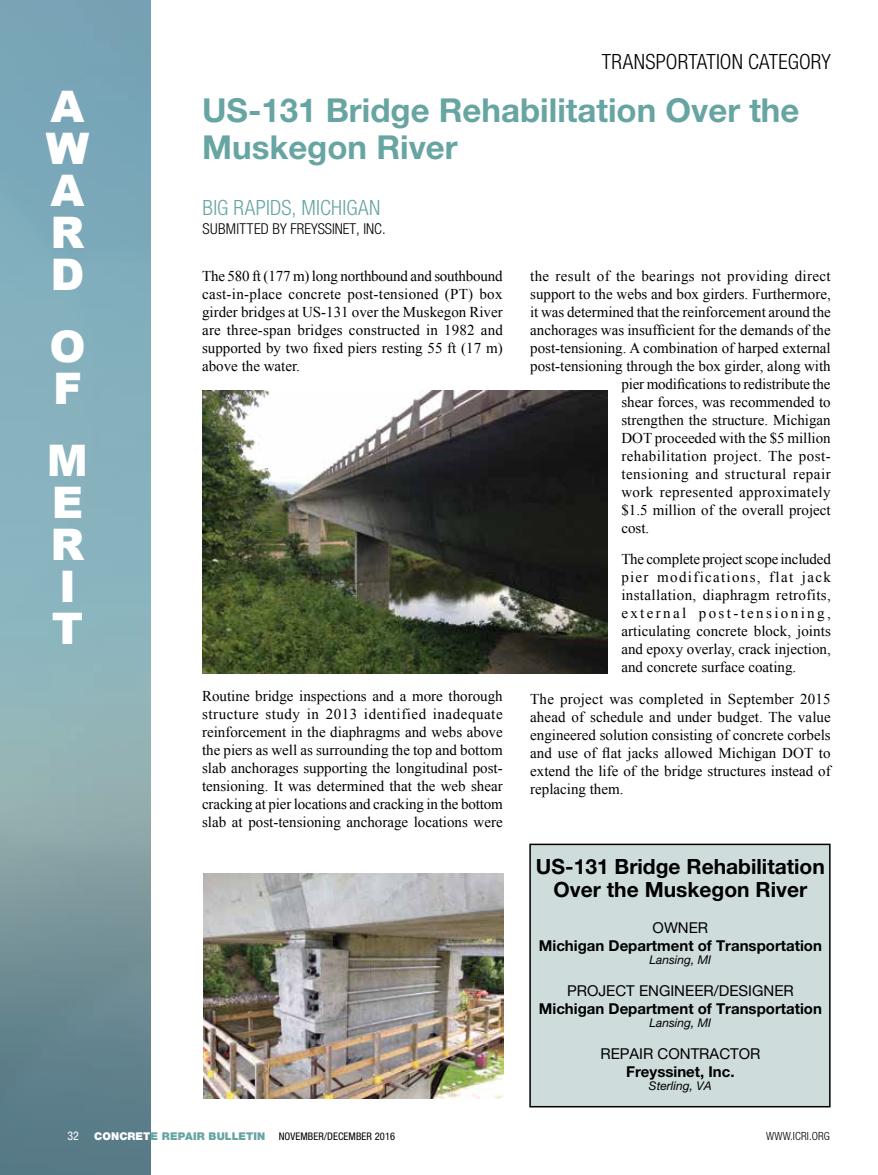
<style>
.page{position:relative;width:878px;height:1175px;background:#fff}
.page>*{position:absolute;margin:0;border:0;box-sizing:border-box;transform-origin:0 0}
.t1{font:900 43.5px/42px "Arial";color:#fff}
.t2{font:700 33px/37.5px "Helvetica Neue LT Std";color:#67a5a2}
.t3{font:700 21px/22.5px "Helvetica Neue LT Std";color:#000;text-align:center}
.t4{font:300 condensed 21px "Helvetica Neue LT Std";letter-spacing:.005em;color:#000}
.t5{font:300 condensed 21px "Helvetica Neue LT Std";letter-spacing:.01em;color:#67a5a2}
.t6{font:15px/18px "Times New Roman";color:#000;text-align:justify}
.t7{font:700 15px "Helvetica Neue LT Std";color:#000}
.t8{font:15px "Times New Roman";letter-spacing:.025em;color:#000}
.t9{font:15px "Helvetica Neue LT Std";color:#000}
.t10{font:15px "Times New Roman";letter-spacing:.03em;color:#000}
.t11{font:15px "Times New Roman";letter-spacing:.035em;color:#000}
.t12{font:300 condensed 15px "Helvetica Neue LT Std";color:#000}
.t13{font:italic 12px "Helvetica Neue LT Std";color:#000}
.t14{font:condensed 12px "Helvetica Neue LT Std";color:#fff}
.t15{font:300 condensed 11.25px "Helvetica Neue LT Std";letter-spacing:.01em;color:#000}
.t16{font:900 10.8px "Helvetica Neue LT Std";letter-spacing:.01em;color:#67a5a2}
.t17{font:condensed 10.5px "Helvetica Neue LT Std";letter-spacing:.01em;color:#000}
.s1{color:#fff}
</style>
<div class="page">
<svg style="left:0;top:0;width:150px;height:1174px;background:#7da4ae"></svg>
<div style="left:530px;top:844px;width:299px;height:262px;background:#cedddc"></div>
<div style="left:529px;top:843px;width:301px;height:264px;border:2px solid #000"></div>
<img style="left:202px;top:391px;width:406px;height:282px">
<img style="left:203px;top:873px;width:300px;height:225px">
<h1 class="t1" style="left:46px;top:84px;width:45px;text-align:justify">A W A R D</h1>
<h1 class="t1" style="left:49px;top:324px;width:38px">O<br>F</h1>
<h1 class="t1" style="left:47px;top:438px;width:43px">M<br>E<br>R<br>I<br>T</h1>
<h3 class="t4" style="left:602px;top:50px;width:230px">TRANSPORTATION CATEGORY</h3>
<h2 class="t2" style="left:202px;top:91px;width:599px">US-131 Bridge Rehabilitation Over the<br>Muskegon River</h2>
<h3 class="t5" style="left:203px;top:196px;width:179px">BIG RAPIDS, MICHIGAN</h3>
<p class="t12" style="left:203px;top:220px;width:184px">SUBMITTED BY FREYSSINET, INC.</p>
<p class="t6" style="left:202px;top:266px;width:302px">The 580 ft (177 m) long northbound and southbound cast-in-place concrete post-tensioned (PT) box girder bridges at US-131 over the Muskegon River are three-span bridges constructed in 1982 and supported by two fixed piers resting 55 ft (17 m) above the water.</p>
<p class="t6" style="left:202px;top:686px;width:302px">Routine bridge inspections and a more thorough structure study in 2013 identified inadequate reinforcement in the diaphragms and webs above the piers as well as surrounding the top and bottom slab anchorages supporting the longitudinal post&shy;tensioning. It was determined that the web shear cracking at pier locations and cracking in the bottom slab at post-tensioning anchorage locations were</p>
<p class="t8" style="left:530px;top:265px;width:302px">the result of the bearings not providing direct</p>
<p class="t6" style="left:530px;top:284px;width:302px">support to the webs and box girders. Furthermore,</p>
<p class="t6" style="left:530px;top:302px;width:302px">it was determined that the reinforcement around the</p>
<p class="t6" style="left:530px;top:320px;width:302px">anchorages was insufficient for the demands of the</p>
<p class="t6" style="left:530px;top:338px;width:302px">post-tensioning. A combination of harped external</p>
<p class="t6" style="left:530px;top:356px;width:302px">post-tensioning through the box girder, along with</p>
<p class="t6" style="left:621px;top:374px;width:211px">pier modifications to redistribute the</p>
<p class="t6" style="left:621px;top:392px;width:211px">shear forces, was recommended to</p>
<p class="t6" style="left:621px;top:410px;width:211px">strengthen the structure. Michigan</p>
<p class="t6" style="left:621px;top:428px;width:211px">DOT proceeded with the $5 million</p>
<p class="t10" style="left:621px;top:445px;width:211px">rehabilitation project. The post-</p>
<p class="t11" style="left:621px;top:463px;width:211px">tensioning and structural repair</p>
<p class="t8" style="left:621px;top:481px;width:211px">work represented approximately</p>
<p class="t6" style="left:621px;top:500px;width:211px">$1.5 million of the overall project</p>
<p class="t6" style="left:621px;top:518px;width:29px">cost.</p>
<p class="t6" style="left:621px;top:550px;width:211px">The complete project scope included pier modifications, flat jack installation, diaphragm retrofits, external post-tensioning, articulating concrete block, joints and epoxy overlay, crack injection, and concrete surface coating.</p>
<p class="t6" style="left:530px;top:689px;width:302px">The project was completed in September 2015 ahead of schedule and under budget. The value engineered solution consisting of concrete corbels and use of flat jacks allowed Michigan DOT to extend the life of the bridge structures instead of replacing them.</p>
<h3 class="t3" style="left:536px;top:855px;width:290px">US-131 Bridge Rehabilitation<br>Over the Muskegon River</h3>
<p class="t9" style="left:652px;top:918px;width:57px">OWNER</p>
<p class="t7" style="left:539px;top:936px;width:285px">Michigan Department of Transportation</p>
<p class="t13" style="left:649px;top:952px;width:63px">Lansing, MI</p>
<p class="t9" style="left:567px;top:981px;width:228px">PROJECT ENGINEER/DESIGNER</p>
<p class="t7" style="left:539px;top:999px;width:285px">Michigan Department of Transportation</p>
<p class="t13" style="left:649px;top:1015px;width:63px">Lansing, MI</p>
<p class="t9" style="left:600px;top:1044px;width:161px">REPAIR CONTRACTOR</p>
<p class="t7" style="left:626px;top:1062px;width:110px">Freyssinet, Inc.</p>
<p class="t13" style="left:649px;top:1078px;width:64px">Sterling, VA</p>
<p class="t14" style="left:68px;top:1129px;width:13px">32</p>
<p class="t16" style="left:94px;top:1130px;width:173px"><span class="s1">CONCRET</span>E REPAIR BULLETIN</p>
<p class="t17" style="left:279px;top:1130px;width:118px">NOVEMBER/DECEMBER 2016</p>
<p class="t15" style="left:766px;top:1129px;width:65px">WWW.ICRI.ORG</p>
</div>
